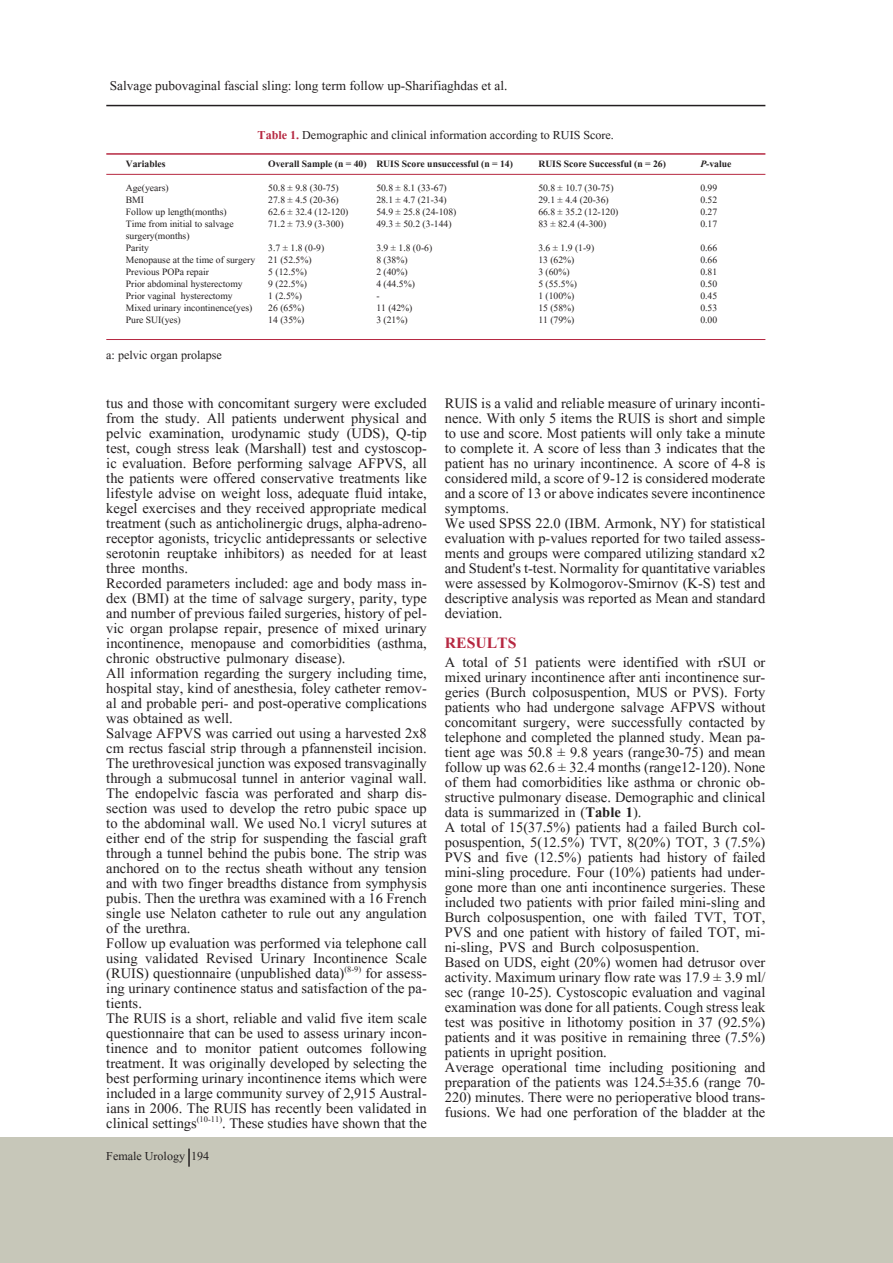
<style>
.page{position:relative;width:893px;height:1263px;background:#fff}
.page>*{position:absolute;margin:0;border:0;box-sizing:border-box;transform-origin:0 0}
.t1{font:700 19.5px "Aparajita";color:#b62841}
.t2{font:18px/15px "Aparajita";color:#231f20;text-align:justify}
.t3{font:16.5px "Aparajita";color:#231f20}
.t4{font:15px "Aparajita";color:#231f20}
.t5{font:12px "Aparajita";color:#231f20}
.t6{font:700 12px "Aparajita";color:#231f20}
.s1{font-weight:700;color:#b62841}
.s2{font-style:italic}
.s3{font-weight:700}
</style>
<div class="page">
<div style="left:0;top:1137px;width:893px;height:126px;background:#c7c7b9"></div>
<hr style="left:106px;top:105px;width:659px;height:1px;background:#231f20">
<svg style="left:188px;top:1148px;width:2px;height:19px"></svg>
<hr style="left:106px;top:153px;width:659px;height:2px;background:#b62841">
<hr style="left:106px;top:174px;width:659px;height:1px;background:#b62841">
<hr style="left:106px;top:339px;width:659px;height:1px;background:#b62841">
<p class="t3" style="left:110px;top:78px;width:399px">Salvage pubovaginal fascial sling: long term follow up-Sharifiaghdas et al.</p>
<p class="t4" style="left:258px;top:127px;width:358px"><span class="s1">Table 1.</span> Demographic and clinical information according to RUIS Score.</p>
<p class="t6" style="left:126px;top:158px;width:41px">Variables</p>
<p class="t6" style="left:268px;top:158px;width:246px">Overall Sample (n = 40) RUIS Score unsuccessful (n = 14)</p>
<p class="t6" style="left:538px;top:158px;width:129px">RUIS Score Successful (n = 26)</p>
<p class="t6" style="left:700px;top:158px;width:33px"><span class="s2">P</span>-value</p>
<p class="t5" style="left:126px;top:182px;width:44px">Age(years)</p>
<p class="t5" style="left:268px;top:182px;width:72px">50.8 ± 9.8 (30-75)</p>
<p class="t5" style="left:376px;top:182px;width:72px">50.8 ± 8.1 (33-67)</p>
<p class="t5" style="left:538px;top:182px;width:77px">50.8 ± 10.7 (30-75)</p>
<p class="t5" style="left:700px;top:182px;width:18px">0.99</p>
<p class="t5" style="left:126px;top:194px;width:20px">BMI</p>
<p class="t5" style="left:268px;top:194px;width:72px">27.8 ± 4.5 (20-36)</p>
<p class="t5" style="left:376px;top:194px;width:72px">28.1 ± 4.7 (21-34)</p>
<p class="t5" style="left:538px;top:194px;width:72px">29.1 ± 4.4 (20-36)</p>
<p class="t5" style="left:700px;top:194px;width:18px">0.52</p>
<p class="t5" style="left:126px;top:206px;width:102px">Follow up length(months)</p>
<p class="t5" style="left:268px;top:206px;width:82px">62.6 ± 32.4 (12-120)</p>
<p class="t5" style="left:376px;top:206px;width:82px">54.9 ± 25.8 (24-108)</p>
<p class="t5" style="left:538px;top:206px;width:82px">66.8 ± 35.2 (12-120)</p>
<p class="t5" style="left:700px;top:206px;width:18px">0.27</p>
<p class="t5" style="left:126px;top:218px;width:109px">Time from initial to salvage</p>
<p class="t5" style="left:268px;top:218px;width:77px">71.2 ± 73.9 (3-300)</p>
<p class="t5" style="left:376px;top:218px;width:77px">49.3 ± 50.2 (3-144)</p>
<p class="t5" style="left:538px;top:218px;width:70px">83 ± 82.4 (4-300)</p>
<p class="t5" style="left:700px;top:218px;width:18px">0.17</p>
<p class="t5" style="left:126px;top:230px;width:65px">surgery(months)</p>
<p class="t5" style="left:126px;top:242px;width:25px">Parity</p>
<p class="t5" style="left:268px;top:242px;width:57px">3.7 ± 1.8 (0-9)</p>
<p class="t5" style="left:376px;top:242px;width:57px">3.9 ± 1.8 (0-6)</p>
<p class="t5" style="left:538px;top:242px;width:57px">3.6 ± 1.9 (1-9)</p>
<p class="t5" style="left:700px;top:242px;width:18px">0.66</p>
<p class="t5" style="left:126px;top:254px;width:187px">Menopause at the time of surgery 21 (52.5%)</p>
<p class="t5" style="left:376px;top:254px;width:33px">8 (38%)</p>
<p class="t5" style="left:538px;top:254px;width:38px">13 (62%)</p>
<p class="t5" style="left:700px;top:254px;width:18px">0.66</p>
<p class="t5" style="left:126px;top:266px;width:85px">Previous POPa repair</p>
<p class="t5" style="left:268px;top:266px;width:40px">5 (12.5%)</p>
<p class="t5" style="left:376px;top:266px;width:33px">2 (40%)</p>
<p class="t5" style="left:538px;top:266px;width:33px">3 (60%)</p>
<p class="t5" style="left:700px;top:266px;width:18px">0.81</p>
<p class="t5" style="left:126px;top:278px;width:118px">Prior abdominal hysterectomy</p>
<p class="t5" style="left:268px;top:278px;width:40px">9 (22.5%)</p>
<p class="t5" style="left:376px;top:278px;width:40px">4 (44.5%)</p>
<p class="t5" style="left:538px;top:278px;width:40px">5 (55.5%)</p>
<p class="t5" style="left:700px;top:278px;width:18px">0.50</p>
<p class="t5" style="left:126px;top:290px;width:108px">Prior vaginal hysterectomy</p>
<p class="t5" style="left:268px;top:290px;width:35px">1 (2.5%)</p>
<p class="t5" style="left:376px;top:290px;width:5px">-</p>
<p class="t5" style="left:538px;top:290px;width:38px">1 (100%)</p>
<p class="t5" style="left:700px;top:290px;width:18px">0.45</p>
<p class="t5" style="left:126px;top:302px;width:128px">Mixed urinary incontinence(yes)</p>
<p class="t5" style="left:268px;top:302px;width:38px">26 (65%)</p>
<p class="t5" style="left:376px;top:302px;width:38px">11 (42%)</p>
<p class="t5" style="left:538px;top:302px;width:38px">15 (58%)</p>
<p class="t5" style="left:700px;top:302px;width:18px">0.53</p>
<p class="t5" style="left:126px;top:314px;width:56px">Pure SUI(yes)</p>
<p class="t5" style="left:268px;top:314px;width:38px">14 (35%)</p>
<p class="t5" style="left:376px;top:314px;width:33px">3 (21%)</p>
<p class="t5" style="left:538px;top:314px;width:38px">11 (79%)</p>
<p class="t5" style="left:700px;top:314px;width:18px">0.00</p>
<p class="t4" style="left:106px;top:347px;width:117px">a: pelvic organ prolapse</p>
<p class="t2" style="left:106px;top:397px;width:322px">tus and those with concomitant surgery were excluded from the study. All patients underwent physical and pelvic examination, urodynamic study (UDS), Q-tip test, cough stress leak (Marshall) test and cystoscop&shy;ic evaluation. Before performing salvage AFPVS, all the patients were offered conservative treatments like lifestyle advise on weight loss, adequate fluid intake, kegel exercises and they received appropriate medical treatment (such as anticholinergic drugs, alpha-adreno&shy;receptor agonists, tricyclic antidepressants or selective serotonin reuptake inhibitors) as needed for at least three months.</p>
<p class="t2" style="left:106px;top:577px;width:322px">Recorded parameters included: age and body mass in&shy;dex (BMI) at the time of salvage surgery, parity, type and number of previous failed surgeries, history of pel&shy;vic organ prolapse repair, presence of mixed urinary incontinence, menopause and comorbidities (asthma, chronic obstructive pulmonary disease).</p>
<p class="t2" style="left:106px;top:667px;width:322px">All information regarding the surgery including time, hospital stay, kind of anesthesia, foley catheter remov&shy;al and probable peri- and post-operative complications was obtained as well.</p>
<p class="t2" style="left:106px;top:727px;width:322px">Salvage AFPVS was carried out using a harvested 2x8 cm rectus fascial strip through a pfannensteil incision.<br>The urethrovesical junction was exposed transvaginally through a submucosal tunnel in anterior vaginal wall.<br>The endopelvic fascia was perforated and sharp dis&shy;section was used to develop the retro pubic space up to the abdominal wall. We used No.1 vicryl sutures at either end of the strip for suspending the fascial graft through a tunnel behind the pubis bone. The strip was anchored on to the rectus sheath without any tension and with two finger breadths distance from symphysis pubis. Then the urethra was examined with a 16 French single use Nelaton catheter to rule out any angulation of the urethra.</p>
<p class="t2" style="left:106px;top:937px;width:322px">Follow up evaluation was performed via telephone call using validated Revised Urinary Incontinence Scale (RUIS) questionnaire (unpublished data)<sup>(8-9)</sup> for assess&shy;ing urinary continence status and satisfaction of the pa&shy;tients.</p>
<p class="t2" style="left:106px;top:1012px;width:322px">The RUIS is a short, reliable and valid five item scale questionnaire that can be used to assess urinary incon&shy;tinence and to monitor patient outcomes following treatment. It was originally developed by selecting the best performing urinary incontinence items which were included in a large community survey of 2,915 Austral&shy;ians in 2006. The RUIS has recently been validated in clinical settings<sup>(10-11)</sup>. These studies have shown that the</p>
<p class="t4" style="left:106px;top:1148px;width:104px">Female Urology 194</p>
<p class="t2" style="left:445px;top:397px;width:322px">RUIS is a valid and reliable measure of urinary inconti&shy;nence. With only 5 items the RUIS is short and simple to use and score. Most patients will only take a minute to complete it. A score of less than 3 indicates that the patient has no urinary incontinence. A score of 4-8 is considered mild, a score of 9-12 is considered moderate and a score of 13 or above indicates severe incontinence symptoms.</p>
<p class="t2" style="left:445px;top:517px;width:322px">We used SPSS 22.0 (IBM. Armonk, NY) for statistical evaluation with p-values reported for two tailed assess&shy;ments and groups were compared utilizing standard x2 and Student's t-test. Normality for quantitative variables were assessed by Kolmogorov-Smirnov (K-S) test and descriptive analysis was reported as Mean and standard deviation.</p>
<p class="t1" style="left:445px;top:633px;width:73px">RESULTS</p>
<p class="t2" style="left:445px;top:657px;width:322px">A total of 51 patients were identified with rSUI or mixed urinary incontinence after anti incontinence sur&shy;geries (Burch colposuspention, MUS or PVS). Forty patients who had undergone salvage AFPVS without concomitant surgery, were successfully contacted by telephone and completed the planned study. Mean pa&shy;tient age was 50.8 ± 9.8 years (range30-75) and mean follow up was 62.6 ± 32.4 months (range12-120). None of them had comorbidities like asthma or chronic ob&shy;structive pulmonary disease. Demographic and clinical data is summarized in (<span class="s3">Table 1</span>).</p>
<p class="t2" style="left:445px;top:822px;width:322px">A total of 15(37.5%) patients had a failed Burch col&shy;posuspention, 5(12.5%) TVT, 8(20%) TOT, 3 (7.5%)<br>PVS and five (12.5%) patients had history of failed mini-sling procedure. Four (10%) patients had under&shy;gone more than one anti incontinence surgeries. These included two patients with prior failed mini-sling and Burch colposuspention, one with failed TVT, TOT, PVS and one patient with history of failed TOT, mi&shy;ni-sling, PVS and Burch colposuspention.</p>
<p class="t2" style="left:445px;top:957px;width:322px">Based on UDS, eight (20%) women had detrusor over activity. Maximum urinary flow rate was 17.9 ± 3.9 ml/ sec (range 10-25). Cystoscopic evaluation and vaginal examination was done for all patients. Cough stress leak test was positive in lithotomy position in 37 (92.5%) patients and it was positive in remaining three (7.5%) patients in upright position.</p>
<p class="t2" style="left:445px;top:1062px;width:322px">Average operational time including positioning and preparation of the patients was 124.5±35.6 (range 70- 220) minutes. There were no perioperative blood trans&shy;fusions. We had one perforation of the bladder at the</p>
</div>
